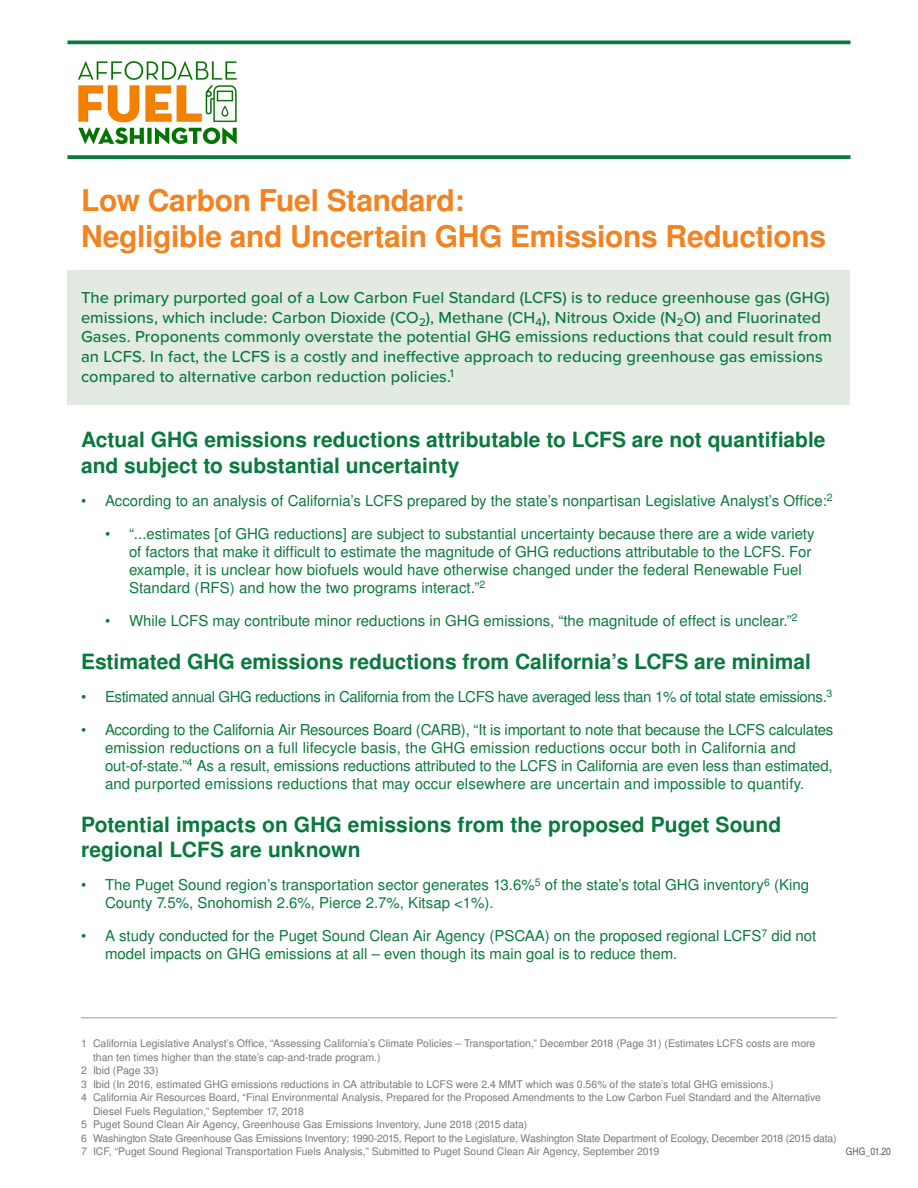
<style>
.page{position:relative;width:918px;height:1188px;background:#fff}
.page>*{position:absolute;margin:0;border:0;box-sizing:border-box;transform-origin:0 0}
.t1{font:700 30px/36px "Nimbus Sans LOT";letter-spacing:-.01em;color:#f18321}
.t2{font:700 21px/25.2px "Nimbus Sans LOT";color:#0a793d}
.t3{font:500 16.5px/19.8px "Proxima Nova";letter-spacing:.005em;color:#0a793d}
.t4{font:15px/18px "Nimbus Sans LOT";color:#0a793d}
.t5{font:15px "Nimbus Sans LOT";letter-spacing:-.025em;color:#0a793d}
.t6{font:10.5px/13.5px "Nimbus Sans LOT";color:#76787b}
.t7{font:condensed 10.5px "Nimbus Sans LOT";color:#525f67}
</style>
<div class="page">
<div style="left:68px;top:270px;width:782px;height:135px;background:#e3eae1"></div>
<hr style="left:81px;top:1017px;width:756px;height:1px;background:#bcbdc0">
<svg style="left:68px;top:155px;width:782px;height:4px;background:#198148"></svg>
<img style="left:68px;top:44px;width:180px;height:101px">
<svg style="left:68px;top:40px;width:782px;height:4px;background:#288955"></svg>
<p class="t1" style="left:81px;top:184px;width:747px">Low Carbon Fuel Standard:<br>Negligible and Uncertain GHG Emissions Reductions</p>
<p class="t3" style="left:81px;top:287px;width:752px">The primary purported goal of a Low Carbon Fuel Standard (LCFS) is to reduce greenhouse gas (GHG) emissions, which include: Carbon Dioxide (CO<sub>2</sub>), Methane (CH<sub>4</sub>), Nitrous Oxide (N<sub>2</sub>O) and Fluorinated Gases. Proponents commonly overstate the potential GHG emissions reductions that could result from an LCFS. In fact, the LCFS is a costly and ineffective approach to reducing greenhouse gas emissions compared to alternative carbon reduction policies.<sup>1</sup></p>
<p class="t2" style="left:81px;top:428px;width:746px">Actual GHG emissions reductions attributable to LCFS are not quantifiable and subject to substantial uncertainty</p>
<p class="t4" style="left:81px;top:492px;width:753px">• According to an analysis of California’s LCFS prepared by the state’s nonpartisan Legislative Analyst’s Office:<sup>2</sup></p>
<p class="t4" style="left:129px;top:525px;width:687px;text-indent:-24px">• “...estimates [of GHG reductions] are subject to substantial uncertainty because there are a wide variety of factors that make it difficult to estimate the magnitude of GHG reductions attributable to the LCFS. For example, it is unclear how biofuels would have otherwise changed under the federal Renewable Fuel Standard (RFS) and how the two programs interact.”<sup>2</sup></p>
<p class="t4" style="left:105px;top:612px;width:694px">• While LCFS may contribute minor reductions in GHG emissions, “the magnitude of effect is unclear.”<sup>2</sup></p>
<p class="t2" style="left:81px;top:650px;width:732px">Estimated GHG emissions reductions from California’s LCFS are minimal</p>
<p class="t5" style="left:81px;top:687px;width:753px">• Estimated annual GHG reductions in California from the LCFS have averaged less than 1% of total state emissions.<sup>3</sup></p>
<p class="t4" style="left:105px;top:721px;width:730px;text-indent:-24px">• According to the California Air Resources Board (CARB), “It is important to note that because the LCFS calculates emission reductions on a full lifecycle basis, the GHG emission reductions occur both in California and out-of-state.”<sup>4</sup> As a result, emissions reductions attributed to the LCFS in California are even less than estimated, and purported emissions reductions that may occur elsewhere are uncertain and impossible to quantify.</p>
<p class="t2" style="left:81px;top:813px;width:702px">Potential impacts on GHG emissions from the proposed Puget Sound regional LCFS are unknown</p>
<p class="t4" style="left:105px;top:876px;width:706px;text-indent:-24px">• The Puget Sound region’s transportation sector generates 13.6%<sup>5</sup> of the state’s total GHG inventory<sup>6</sup> (King<br>County 7.5%, Snohomish 2.6%, Pierce 2.7%, Kitsap &lt;1%).</p>
<p class="t4" style="left:105px;top:927px;width:713px;text-indent:-24px">• A study conducted for the Puget Sound Clean Air Agency (PSCAA) on the proposed regional LCFS<sup>7</sup> did not model impacts on GHG emissions at all – even though its main goal is to reduce them.</p>
<p class="t6" style="left:93px;top:1037px;width:724px;text-indent:-12px">1 California Legislative Analyst’s Office, “Assessing California’s Climate Policies – Transportation,” December 2018 (Page 31) (Estimates LCFS costs are more than ten times higher than the state’s cap-and-trade program.)</p>
<p class="t6" style="left:81px;top:1064px;width:79px">2 Ibid (Page 33)</p>
<p class="t6" style="left:81px;top:1077px;width:694px">3 Ibid (In 2016, estimated GHG emissions reductions in CA attributable to LCFS were 2.4 MMT which was 0.56% of the state’s total GHG emissions.)</p>
<p class="t6" style="left:93px;top:1091px;width:730px;text-indent:-12px">4 California Air Resources Board, “Final Environmental Analysis, Prepared for the Proposed Amendments to the Low Carbon Fuel Standard and the Alternative<br>Diesel Fuels Regulation,” September 17, 2018</p>
<p class="t6" style="left:81px;top:1118px;width:448px">5 Puget Sound Clean Air Agency, Greenhouse Gas Emissions Inventory, June 2018 (2015 data)</p>
<p class="t6" style="left:81px;top:1131px;width:757px">6 Washington State Greenhouse Gas Emissions Inventory: 1990-2015, Report to the Legislature, Washington State Department of Ecology, December 2018 (2015 data)</p>
<p class="t6" style="left:81px;top:1145px;width:580px">7 ICF, “Puget Sound Regional Transportation Fuels Analysis,” Submitted to Puget Sound Clean Air Agency, September 2019</p>
<p class="t7" style="left:846px;top:1145px;width:47px">GHG_01.20</p>
</div>
